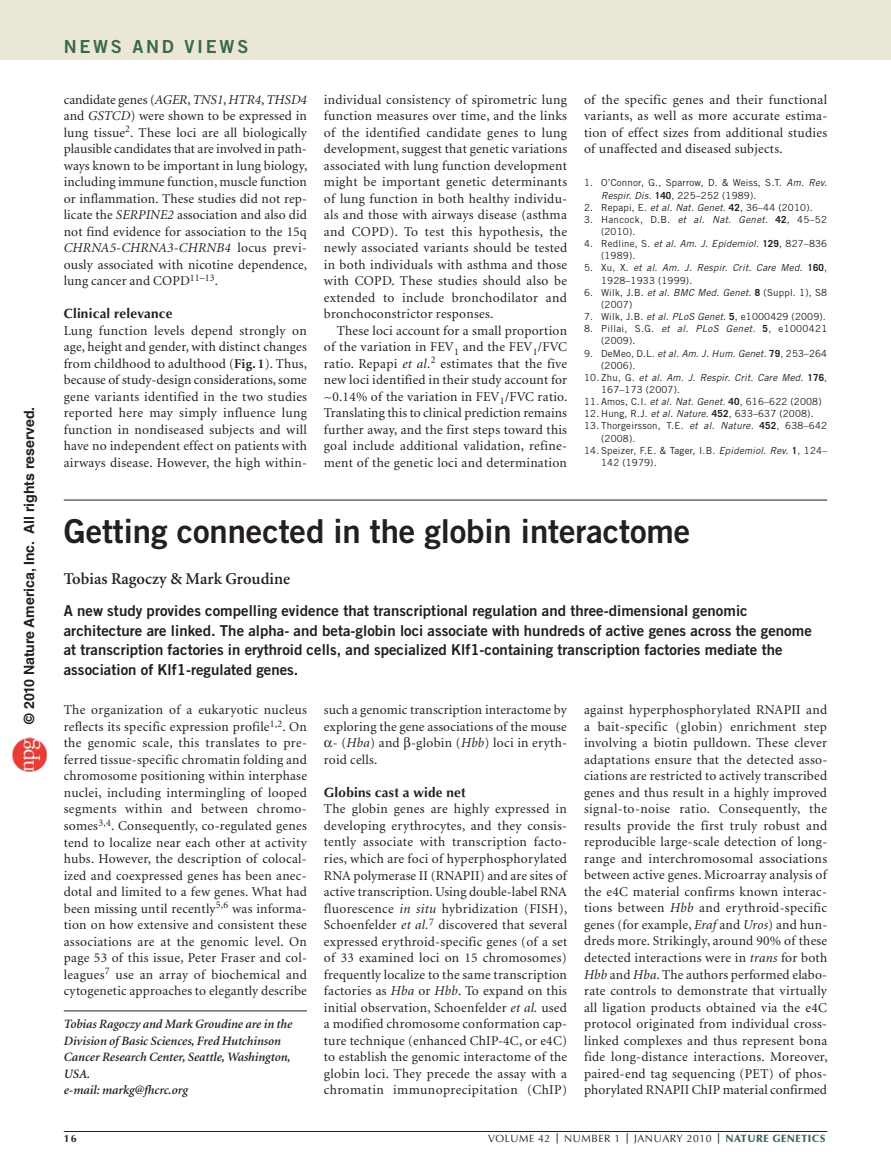
<style>
.page{position:relative;width:891px;height:1175px;background:#fff}
.page>*{position:absolute;margin:0;border:0;box-sizing:border-box;transform-origin:0 0}
.t1{font:33px "Trade Gothic Bold Two";letter-spacing:-.005em;color:#231f20}
.t2{font:18px "Trade Gothic Bold Two";letter-spacing:.15em;color:#3b684f}
.t3{font:600 16.5px "Minion";color:#231f20}
.t4{font:15px/19.5px "Trade Gothic Bold Two";color:#231f20}
.t5{font:700 14.1px "Helvetica LT Std";color:#231f20}
.t6{font:13.5px/16.5px "Minion";letter-spacing:.015em;color:#231f20;text-align:justify}
.t7{font:700 13.5px "Optima";letter-spacing:.015em;color:#231f20}
.t8{font:italic 600 12.75px/16.5px "Minion";letter-spacing:-.005em;color:#231f20}
.t9{font:10.5px "Optima";letter-spacing:.05em;color:#231f20}
.t10{font:700 10.5px "Optima";color:#231f20}
.t11{font:9.75px/12.1px "Trade Gothic";letter-spacing:.015em;color:#231f20}
.t12{font:italic 9.75px/12.1px "Trade Gothic";letter-spacing:.02em;color:#231f20}
.s1{font-style:italic}
.s2{font-weight:700}
.s3{font-style:normal}
.s4{font-weight:700;font-style:normal}
.s5{font-weight:900;color:#3b684f}
</style>
<div class="page">
<div style="left:0;top:0;width:891px;height:60px;background:#ebe7d7"></div>
<hr style="left:64px;top:1131px;width:763px;height:1px;background:#231f20">
<hr style="left:64px;top:1010px;width:243px;height:1px;background:#231f20">
<hr style="left:64px;top:500px;width:763px;height:1px;background:#231f20">
<img style="left:12px;top:738px;width:34px;height:34px">
<p class="t5" style="left:21px;top:723px;width:318px;rotate:-90deg">© 2010 Nature America, Inc. All rights reserved.</p>
<h2 class="t2" style="left:64px;top:35px;width:186px">news and views</h2>
<p class="t6" style="left:64px;top:92px;width:245px">candidate genes (<span class="s1">AGER</span>, <span class="s1">TNS1</span>, <span class="s1">HTR4</span>, <span class="s1">THSD4 </span>and <span class="s1">GSTCD</span>) were shown to be expressed in lung tissue<sup>2</sup>. These loci are all biologically plausible candidates that are involved in path&shy;ways known to be important in lung biology, including immune function, muscle function or inflammation. These studies did not rep&shy;licate the <span class="s1">SERPINE2</span> association and also did not find evidence for association to the 15q <span class="s1">CHRNA5-CHRNA3-CHRNB4</span> locus previ&shy;ously associated with nicotine dependence, lung cancer and COPD<sup>11–13</sup>.</p>
<p class="t7" style="left:64px;top:306px;width:110px">Clinical relevance</p>
<p class="t6" style="left:64px;top:323px;width:245px">Lung function levels depend strongly on age, height and gender, with distinct changes from childhood to adulthood (<span class="s2">Fig. 1</span>). Thus, because of study-design considerations, some gene variants identified in the two studies reported here may simply influence lung function in nondiseased subjects and will have no independent effect on patients with airways disease. However, the high within-</p>
<p class="t6" style="left:324px;top:92px;width:245px">individual consistency of spirometric lung function measures over time, and the links of the identified candidate genes to lung development, suggest that genetic variations associated with lung function development might be important genetic determinants of lung function in both healthy individu&shy;als and those with airways disease (asthma and COPD). To test this hypothesis, the newly associated variants should be tested in both individuals with asthma and those with COPD. These studies should also be extended to include bronchodilator and bronchoconstrictor responses.</p>
<p class="t6" style="left:324px;top:323px;width:245px;text-indent:13px">These loci account for a small proportion of the variation in FEV<sub>1</sub> and the FEV<sub>1</sub>/FVC ratio. Repapi <span class="s1">et al</span>.<sup>2</sup> estimates that the five new loci identified in their study account for ~0.14% of the variation in FEV<sub>1</sub>/FVC ratio.<br>Translating this to clinical prediction remains further away, and the first steps toward this goal include additional validation, refine&shy;ment of the genetic loci and determination</p>
<p class="t6" style="left:584px;top:92px;width:245px">of the specific genes and their functional variants, as well as more accurate estima&shy;tion of effect sizes from additional studies of unaffected and diseased subjects.</p>
<p class="t11" style="left:601px;top:177px;width:228px;text-indent:-17px">1. O’Connor, G., Sparrow, D. &amp; Weiss, S.T. <span class="s1">Am. Rev.<br>Respir. Dis.</span> <span class="s2">140</span>, 225–252 (1989).</p>
<p class="t11" style="left:584px;top:201px;width:230px">2. Repapi, E. <span class="s1">et al. Nat. Genet</span>. <span class="s2">42</span>, 36–44 (2010).</p>
<p class="t11" style="left:601px;top:213px;width:228px;text-indent:-17px">3. Hancock, D.B. <span class="s1">et al. Nat. Genet.</span> <span class="s2">42</span>, 45–52 (2010).</p>
<p class="t11" style="left:601px;top:237px;width:228px;text-indent:-17px">4. Redline, S. <span class="s1">et al. Am. J. Epidemiol</span>. <span class="s2">129</span>, 827–836 (1989).</p>
<p class="t12" style="left:601px;top:262px;width:228px;text-indent:-17px"><span class="s3">5. Xu, X.</span> et al. Am. J. Respir. Crit. Care Med. <span class="s4">160</span><span class="s3">,<br>1928–1933 (1999).</span></p>
<p class="t11" style="left:601px;top:286px;width:228px;text-indent:-17px">6. Wilk, J.B. <span class="s1">et al</span>. <span class="s1">BMC Med. Genet.</span> <span class="s2">8</span> (Suppl. 1), S8 (2007)</p>
<p class="t11" style="left:584px;top:310px;width:243px">7. Wilk, J.B. <span class="s1">et al</span>. <span class="s1">PLoS Genet</span>. <span class="s2">5</span>, e1000429 (2009).</p>
<p class="t11" style="left:601px;top:322px;width:228px;text-indent:-17px">8. Pillai, S.G. <span class="s1">et al. PLoS Genet.</span> <span class="s2">5</span>, e1000421 (2009).</p>
<p class="t11" style="left:601px;top:347px;width:228px;text-indent:-17px">9. DeMeo, D.L. <span class="s1">et al. Am. J. Hum. Genet.</span> <span class="s2">79</span>, 253–264 (2006).</p>
<p class="t12" style="left:601px;top:371px;width:228px;text-indent:-17px"><span class="s3">10. Zhu, G.</span> et al. Am. J. Respir. Crit. Care Med. <span class="s4">176</span><span class="s3">,<br>167–173 (2007).</span></p>
<p class="t11" style="left:584px;top:395px;width:239px">11. Amos, C.I. <span class="s1">et al. Nat. Genet.</span> <span class="s2">40</span>, 616–622 (2008)</p>
<p class="t11" style="left:584px;top:407px;width:231px">12. Hung, R.J. <span class="s1">et al. Nature.</span> <span class="s2">452</span>, 633–637 (2008).</p>
<p class="t11" style="left:601px;top:420px;width:228px;text-indent:-17px">13. Thorgeirsson, T.E. <span class="s1">et al. Nature.</span> <span class="s2">452</span>, 638–642 (2008).</p>
<p class="t11" style="left:601px;top:444px;width:228px;text-indent:-17px">14. Speizer, F.E. &amp; Tager, I.B. <span class="s1">Epidemiol. Rev.</span> <span class="s2">1</span>, 124–<br>142 (1979).</p>
<h1 class="t1" style="left:64px;top:511px;width:628px">Getting connected in the globin interactome</h1>
<p class="t3" style="left:64px;top:570px;width:228px">Tobias Ragoczy &amp; Mark Groudine</p>
<p class="t4" style="left:64px;top:601px;width:750px">A new study provides compelling evidence that transcriptional regulation and three-dimensional genomic architecture are linked. The alpha- and beta-globin loci associate with hundreds of active genes across the genome at transcription factories in erythroid cells, and specialized Klf1-containing transcription factories mediate the association of Klf1-regulated genes.</p>
<p class="t6" style="left:64px;top:702px;width:245px">The organization of a eukaryotic nucleus reflects its specific expression profile<sup>1,2</sup>. On the genomic scale, this translates to pre&shy;ferred tissue-specific chromatin folding and chromosome positioning within interphase nuclei, including intermingling of looped segments within and between chromo&shy;somes<sup>3,4</sup>. Consequently, co-regulated genes tend to localize near each other at activity hubs. However, the description of colocal&shy;ized and coexpressed genes has been anec&shy;dotal and limited to a few genes. What had been missing until recently<sup>5,6</sup> was informa&shy;tion on how extensive and consistent these associations are at the genomic level. On page 53 of this issue, Peter Fraser and col&shy;leagues<sup>7</sup> use an array of biochemical and cytogenetic approaches to elegantly describe</p>
<p class="t6" style="left:324px;top:702px;width:244px">such a genomic transcription interactome by exploring the gene associations of the mouse</p>
<p class="t6" style="left:324px;top:735px;width:245px;text-indent:9px">- (<span class="s1">Hba</span>) and -globin (<span class="s1">Hbb</span>) loci in eryth&shy;roid cells.</p>
<p class="t7" style="left:324px;top:784px;width:143px">Globins cast a wide net</p>
<p class="t6" style="left:324px;top:801px;width:245px">The globin genes are highly expressed in developing erythrocytes, and they consis&shy;tently associate with transcription facto&shy;ries, which are foci of hyperphosphorylated RNA polymerase II (RNAPII) and are sites of active transcription. Using double-label RNA fluorescence <span class="s1">in situ</span> hybridization (FISH), Schoenfelder <span class="s1">et al.</span><sup>7</sup> discovered that several expressed erythroid-specific genes (of a set of 33 examined loci on 15 chromosomes) frequently localize to the same transcription factories as <span class="s1">Hba</span> or <span class="s1">Hbb</span>. To expand on this initial observation, Schoenfelder <span class="s1">et al.</span> used a modified chromosome conformation cap&shy;ture technique (enhanced ChIP-4C, or e4C) to establish the genomic interactome of the globin loci. They precede the assay with a chromatin immunoprecipitation (ChIP)</p>
<p class="t8" style="left:64px;top:1016px;width:230px">Tobias Ragoczy and Mark Groudine are in the Division of Basic Sciences, Fred Hutchinson Cancer Research Center, Seattle, Washington, USA.<br>e-mail: markg@fhcrc.org</p>
<p class="t6" style="left:584px;top:702px;width:245px">against hyperphosphorylated RNAPII and a bait-specific (globin) enrichment step involving a biotin pulldown. These clever adaptations ensure that the detected asso&shy;ciations are restricted to actively transcribed genes and thus result in a highly improved signal-to-noise ratio. Consequently, the results provide the first truly robust and reproducible large-scale detection of long&shy;range and interchromosomal associations between active genes. Microarray analysis of the e4C material confirms known interac&shy;tions between <span class="s1">Hbb</span> and erythroid-specific genes (for example, <span class="s1">Eraf</span> and <span class="s1">Uros</span>) and hun&shy;dreds more. Strikingly, around 90% of these detected interactions were in <span class="s1">trans</span> for both <span class="s1">Hbb</span> and <span class="s1">Hba</span>. The authors performed elabo&shy;rate controls to demonstrate that virtually all ligation products obtained via the e4C protocol originated from individual cross&shy;linked complexes and thus represent bona fide long-distance interactions. Moreover, paired-end tag sequencing (PET) of phos&shy;phorylated RNAPII ChIP material confirmed</p>
<p class="t10" style="left:64px;top:1132px;width:14px">16</p>
<p class="t9" style="left:488px;top:1132px;width:339px">VOLUME 42 <span class="s2">|</span> NUMBER 1 <span class="s2">|</span> JANUARY 2010 <span class="s2">|</span> <span class="s5">NATURE GENETICS</span></p>
</div>
